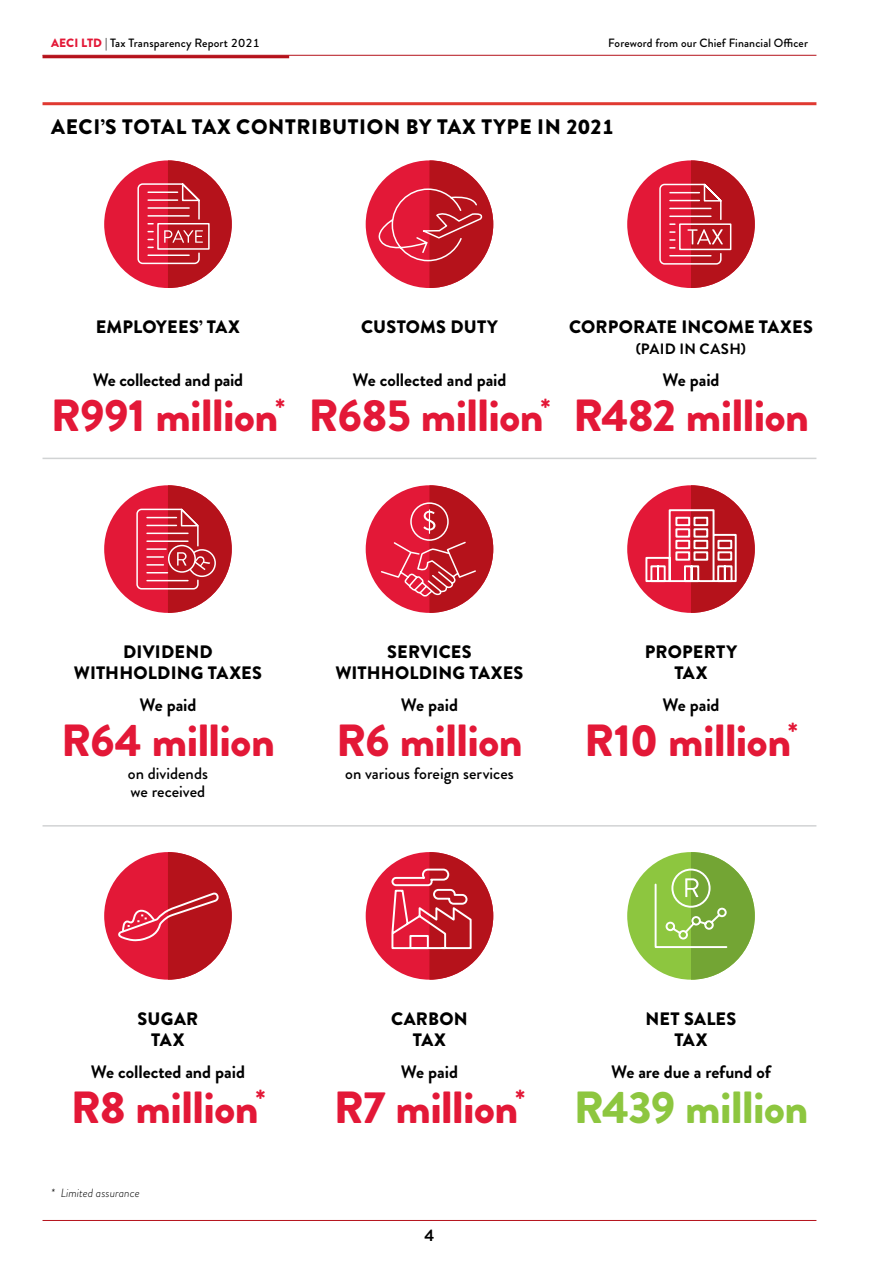
<style>
.page{position:relative;width:893px;height:1263px;background:#fff}
.page>*{position:absolute;margin:0;border:0;box-sizing:border-box;transform-origin:0 0}
.Intro_Text_1{font:900 45px "Brandon Grotesque";letter-spacing:-.015em;color:#e31837}
.Intro_Text_1-2{font:900 45px "Brandon Grotesque";letter-spacing:-.015em;color:#8dc63f}
.Subheading_2{font:900 21px "Brandon Grotesque";letter-spacing:.03em;color:#000}
.Intro_Text_1-3{font:900 18px/21px "Brandon Grotesque";letter-spacing:.015em;color:#000;text-align:center}
.Intro_Text_1-4{font:700 18px "Brandon Grotesque";letter-spacing:-.005em;color:#000}
.Intro_Text_1-5{font:500 16.5px/18px "Brandon Grotesque";color:#000}
.t1{font:700 16.5px "Brandon Grotesque";color:#000}
.Intro_Text_1-6{font:700 15px "Brandon Grotesque";letter-spacing:.025em;color:#000}
.Section_Header{font:500 12px "Brandon Grotesque";letter-spacing:.01em;color:#000}
.Footnote{font:italic 300 12px "Brandon Grotesque";color:#000}
.s1{font-weight:900;color:#e31837}
</style>
<div class="page">
<div style="left:627px;top:852px;width:128px;height:128px;background:#8dc63f;border-radius:50%"></div>
<div style="left:366px;top:485px;width:127px;height:128px;background:#e31837;border-radius:50%"></div>
<div style="left:104px;top:485px;width:128px;height:128px;background:#e31837;border-radius:50%"></div>
<div style="left:366px;top:160px;width:127px;height:128px;background:#e31837;border-radius:50%"></div>
<div style="left:627px;top:160px;width:128px;height:128px;background:#e31837;border-radius:50%"></div>
<div style="left:104px;top:160px;width:128px;height:128px;background:#e31837;border-radius:50%"></div>
<hr style="left:43px;top:102px;width:773px;height:3px;background:#e03931">
<hr style="left:43px;top:458px;width:773px;height:1px;background:#d1d3d4">
<hr style="left:43px;top:825px;width:773px;height:1px;background:#d1d3d4">
<svg style="left:137px;top:160px;width:95px;height:128px"></svg>
<svg style="left:377px;top:160px;width:116px;height:128px"></svg>
<svg style="left:658px;top:160px;width:97px;height:128px"></svg>
<div style="left:627px;top:485px;width:128px;height:128px;background:#e31837;border-radius:50%"></div>
<svg style="left:644px;top:485px;width:111px;height:128px"></svg>
<div style="left:366px;top:852px;width:127px;height:128px;background:#e31837;border-radius:50%"></div>
<svg style="left:390px;top:852px;width:103px;height:128px"></svg>
<svg style="left:380px;top:485px;width:113px;height:128px"></svg>
<div style="left:104px;top:852px;width:128px;height:128px;background:#e31837;border-radius:50%"></div>
<svg style="left:116px;top:852px;width:116px;height:128px"></svg>
<svg style="left:654px;top:852px;width:101px;height:128px"></svg>
<svg style="left:136px;top:485px;width:96px;height:128px"></svg>
<hr style="left:43px;top:1220px;width:773px;height:1px;background:#b5121b">
<hr style="left:43px;top:55px;width:773px;height:1px;background:#b5121b">
<hr style="left:43px;top:55px;width:246px;height:3px;background:#b5121b">
<p class="Section_Header" style="left:51px;top:34px;width:211px"><span class="s1">AECI LTD</span> | Tax Transparency Report 2021</p>
<p class="Section_Header" style="left:608px;top:34px;width:201px">Foreword from our Chief Financial Officer</p>
<p class="Subheading_2" style="left:51px;top:112px;width:564px">AECI’S TOTAL TAX CONTRIBUTION BY TAX TYPE IN 2021</p>
<p class="Intro_Text_1-3" style="left:96px;top:317px;width:146px">EMPLOYEES’ TAX</p>
<p class="Intro_Text_1-4" style="left:93px;top:368px;width:152px">We collected and paid</p>
<p class="Intro_Text_1" style="left:51px;top:384px;width:236px">R991 million<sup>*</sup></p>
<p class="Intro_Text_1-3" style="left:361px;top:317px;width:138px">CUSTOMS DUTY</p>
<p class="Intro_Text_1-4" style="left:352px;top:368px;width:156px">We collected and paid</p>
<p class="Intro_Text_1" style="left:309px;top:384px;width:243px">R685 million<sup>*</sup></p>
<p class="Intro_Text_1-3" style="left:569px;top:317px;width:245px">CORPORATE INCOME TAXES</p>
<p class="Intro_Text_1-6" style="left:636px;top:339px;width:112px">(PAID IN CASH)</p>
<p class="Intro_Text_1-4" style="left:662px;top:368px;width:59px">We paid</p>
<p class="Intro_Text_1" style="left:573px;top:384px;width:237px">R482 million</p>
<p class="Intro_Text_1-3" style="left:74px;top:642px;width:190px">DIVIDEND<br>WITHHOLDING TAXES</p>
<p class="Intro_Text_1-4" style="left:139px;top:692px;width:59px">We paid</p>
<p class="Intro_Text_1" style="left:61px;top:709px;width:215px">R64 million</p>
<p class="Intro_Text_1-5" style="left:128px;top:764px;width:82px">on dividends we received</p>
<p class="Intro_Text_1-3" style="left:335px;top:642px;width:190px">SERVICES<br>WITHHOLDING TAXES</p>
<p class="Intro_Text_1-4" style="left:401px;top:692px;width:59px">We paid</p>
<p class="Intro_Text_1" style="left:336px;top:709px;width:188px">R6 million</p>
<p class="Intro_Text_1-5" style="left:345px;top:764px;width:170px">on various foreign services</p>
<p class="Intro_Text_1-3" style="left:645px;top:642px;width:94px">PROPERTY<br>TAX</p>
<p class="Intro_Text_1-4" style="left:662px;top:692px;width:59px">We paid</p>
<p class="Intro_Text_1" style="left:584px;top:709px;width:215px">R10 million<sup>*</sup></p>
<p class="Intro_Text_1-3" style="left:138px;top:1008px;width:62px">SUGAR<br>TAX</p>
<p class="Intro_Text_1-4" style="left:91px;top:1059px;width:156px">We collected and paid</p>
<p class="Intro_Text_1" style="left:71px;top:1076px;width:196px">R8 million<sup>*</sup></p>
<p class="Footnote" style="left:51px;top:1184px;width:90px">* Limited assurance</p>
<p class="Intro_Text_1-3" style="left:391px;top:1008px;width:78px">CARBON<br>TAX</p>
<p class="Intro_Text_1-4" style="left:401px;top:1059px;width:59px">We paid</p>
<p class="Intro_Text_1" style="left:334px;top:1076px;width:193px">R7 million<sup>*</sup></p>
<p class="t1" style="left:425px;top:1223px;width:11px">4</p>
<p class="Intro_Text_1-3" style="left:645px;top:1008px;width:92px">NET SALES<br>TAX</p>
<p class="Intro_Text_1-4" style="left:611px;top:1059px;width:161px">We are due a refund of</p>
<p class="Intro_Text_1-2" style="left:574px;top:1076px;width:236px">R439 million</p>
</div>
